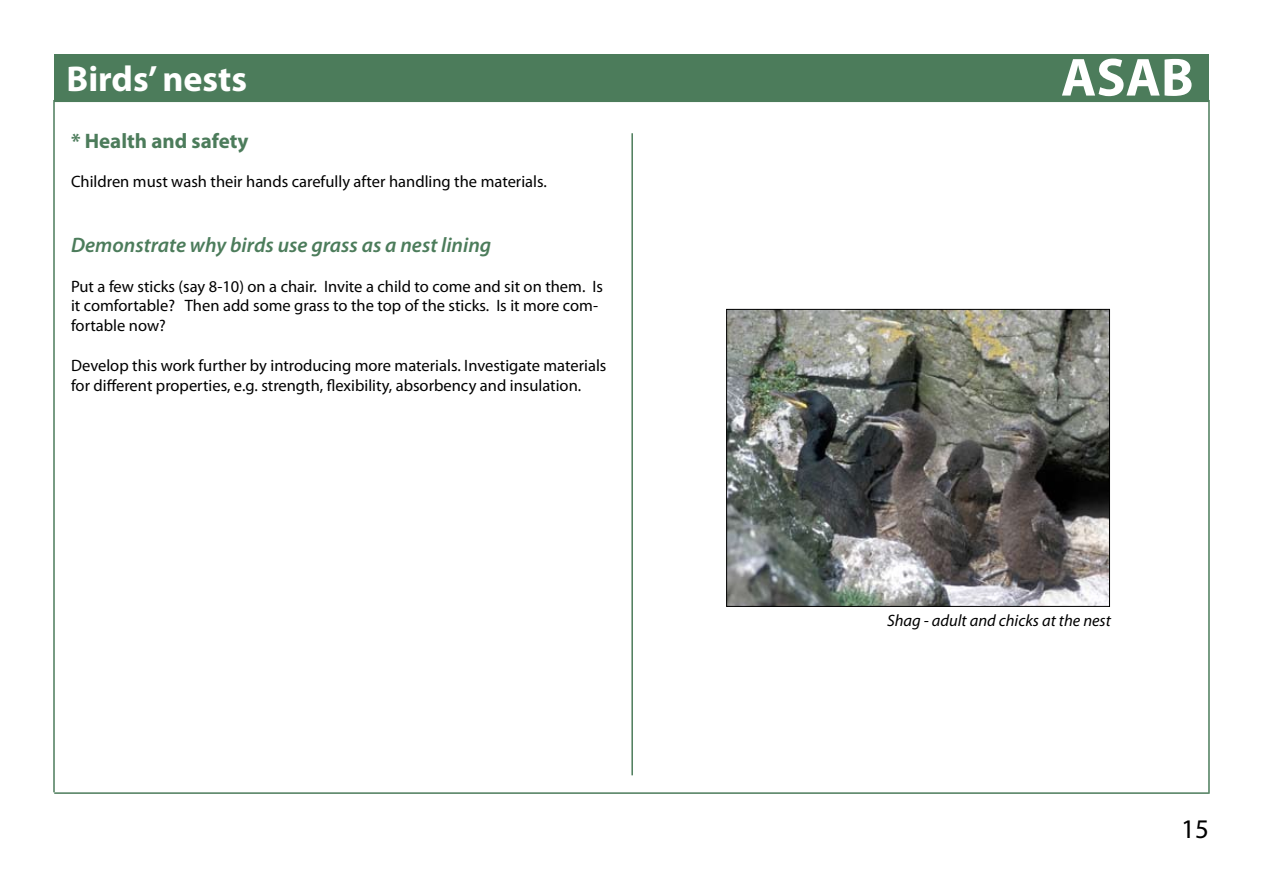
<style>
.page{position:relative;width:1263px;height:893px;background:#fff}
.page>*{position:absolute;margin:0;border:0;box-sizing:border-box;transform-origin:0 0}
.t1{font:700 54px "Myriad Pro";color:#fff}
.t2{font:700 36px "Myriad Pro";color:#fff}
.t3{font:27px "Myriad Pro";color:#000}
.t4{font:italic 600 21px "Myriad Pro";color:#4c7c5b}
.t5{font:700 21px "Myriad Pro";color:#4c7c5b}
.t6{font:16.5px/19.8px "Myriad Pro";color:#000}
.t7{font:italic 16.5px "Myriad Pro";color:#000}
</style>
<div class="page">
<div style="left:55px;top:55px;width:1153px;height:46px;background:#4c7c5b"></div>
<div style="left:54px;top:54px;width:1155px;height:48px;border:2px solid #4c7c5b"></div>
<hr style="left:55px;top:792px;width:1153px;height:2px;background:#4c7c5b">
<hr style="left:53px;top:100px;width:2px;height:692px;background:#4c7c5b">
<hr style="left:1208px;top:100px;width:2px;height:694px;background:#4c7c5b">
<hr style="left:631px;top:133px;width:2px;height:642px;background:#4c7c5b">
<img style="left:728px;top:311px;width:380px;height:294px">
<div style="left:726px;top:309px;width:384px;height:298px;border:1px solid #000"></div>
<h2 class="t2" style="left:67px;top:55px;width:182px">Birds’ nests</h2>
<h1 class="t1" style="left:1061px;top:42px;width:134px">ASAB</h1>
<p class="t5" style="left:71px;top:127px;width:179px">* Health and safety</p>
<p class="t6" style="left:71px;top:171px;width:477px">Children must wash their hands carefully after handling the materials.</p>
<p class="t4" style="left:71px;top:232px;width:422px">Demonstrate why birds use grass as a nest lining</p>
<p class="t6" style="left:71px;top:276px;width:533px">Put a few sticks (say 8-10) on a chair. Invite a child to come and sit on them. Is it comfortable? Then add some grass to the top of the sticks. Is it more com&shy;fortable now?</p>
<p class="t6" style="left:71px;top:355px;width:537px">Develop this work further by introducing more materials. Investigate materials for different properties, e.g. strength, flexibility, absorbency and insulation.</p>
<p class="t7" style="left:887px;top:610px;width:225px">Shag - adult and chicks at the nest</p>
<h3 class="t3" style="left:1181px;top:812px;width:29px">15</h3>
</div>
